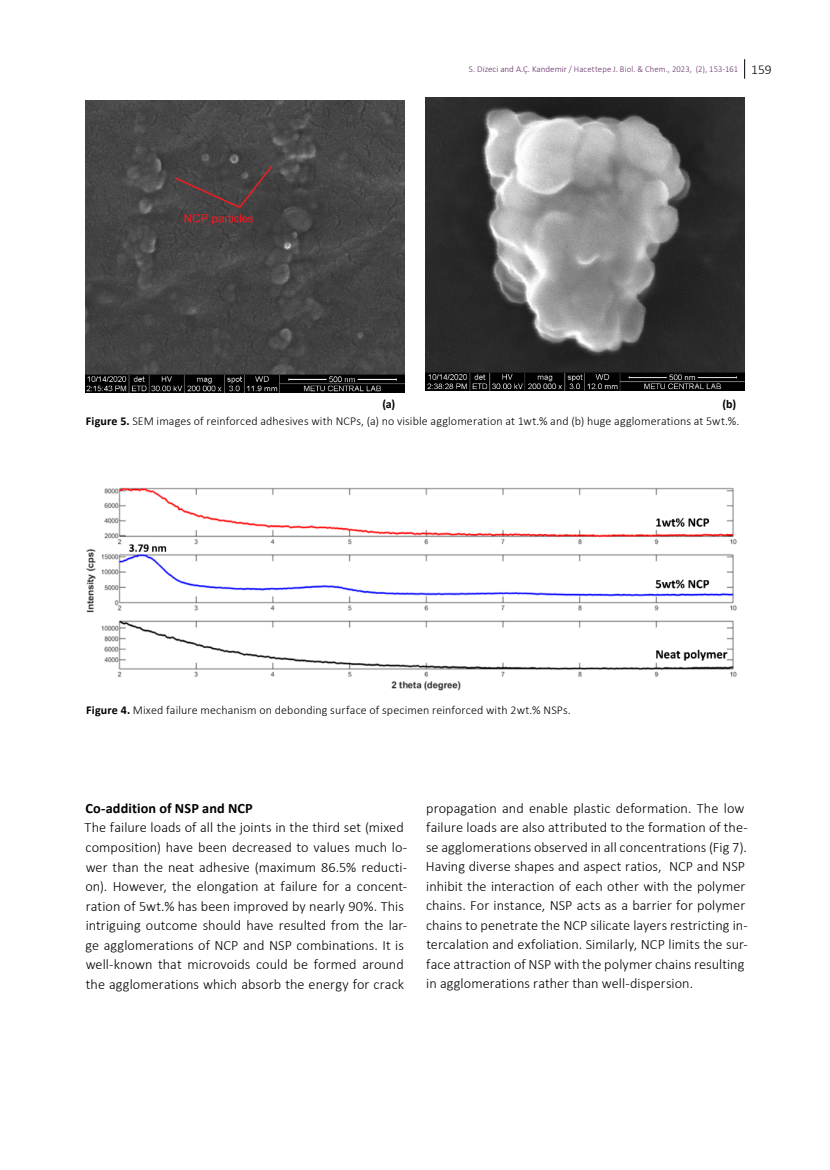
<style>
.page{position:relative;width:830px;height:1170px;background:#fff}
.page>*{position:absolute;margin:0;border:0;box-sizing:border-box;transform-origin:0 0}
.t1{font:300 14.25px/19.5px "Calibri";letter-spacing:.005em;color:#000}
.t2{font:700 14.25px "Calibri";letter-spacing:.01em;color:#000}
.t3{font:300 12px "Calibri";letter-spacing:.01em;color:#000}
.t4{font:700 12px "Calibri";color:#000}
.t5{font:300 9px "Calibri";letter-spacing:.01em;color:#642e68}
.s1{font-size:13.5px;color:#000}
.s2{font-weight:700}
</style>
<div class="page">
<svg style="left:744px;top:59px;width:1px;height:20px"></svg>
<img style="left:86px;top:487px;width:651px;height:204px">
<img style="left:85px;top:101px;width:319px;height:291px">
<img style="left:425px;top:98px;width:319px;height:292px">
<p class="t5" style="left:468px;top:63px;width:304px">S. Dizeci and A.Ç. Kandemir / Hacettepe J. Biol. &amp; Chem., 2023, (2), 153-161 <span class="s1">159</span></p>
<p class="t4" style="left:382px;top:395px;width:15px">(a)</p>
<p class="t4" style="left:722px;top:395px;width:15px">(b)</p>
<p class="t3" style="left:86px;top:414px;width:654px"><span class="s2">Figure 5.</span> SEM images of reinforced adhesives with NCPs, (a) no visible agglomeration at 1wt.% and (b) huge agglomerations at 5wt.%.</p>
<p class="t3" style="left:86px;top:702px;width:485px"><span class="s2">Figure 4.</span> Mixed failure mechanism on debonding surface of specimen reinforced with 2wt.% NSPs.</p>
<p class="t2" style="left:85px;top:798px;width:169px">Co-addition of NSP and NCP</p>
<p class="t1" style="left:85px;top:817px;width:324px">The failure loads of all the joints in the third set (mixed composition) have been decreased to values much lo&shy;wer than the neat adhesive (maximum 86.5% reducti&shy;on). However, the elongation at failure for a concent&shy;ration of 5wt.% has been improved by nearly 90%. This intriguing outcome should have resulted from the lar&shy;ge agglomerations of NCP and NSP combinations. It is well-known that microvoids could be formed around the agglomerations which absorb the energy for crack</p>
<p class="t1" style="left:425px;top:798px;width:323px">propagation and enable plastic deformation. The low failure loads are also attributed to the formation of the&shy;se agglomerations observed in all concentrations (Fig 7).<br>Having diverse shapes and aspect ratios, NCP and NSP inhibit the interaction of each other with the polymer chains. For instance, NSP acts as a barrier for polymer chains to penetrate the NCP silicate layers restricting in&shy;tercalation and exfoliation. Similarly, NCP limits the sur&shy;face attraction of NSP with the polymer chains resulting in agglomerations rather than well-dispersion.</p>
</div>
